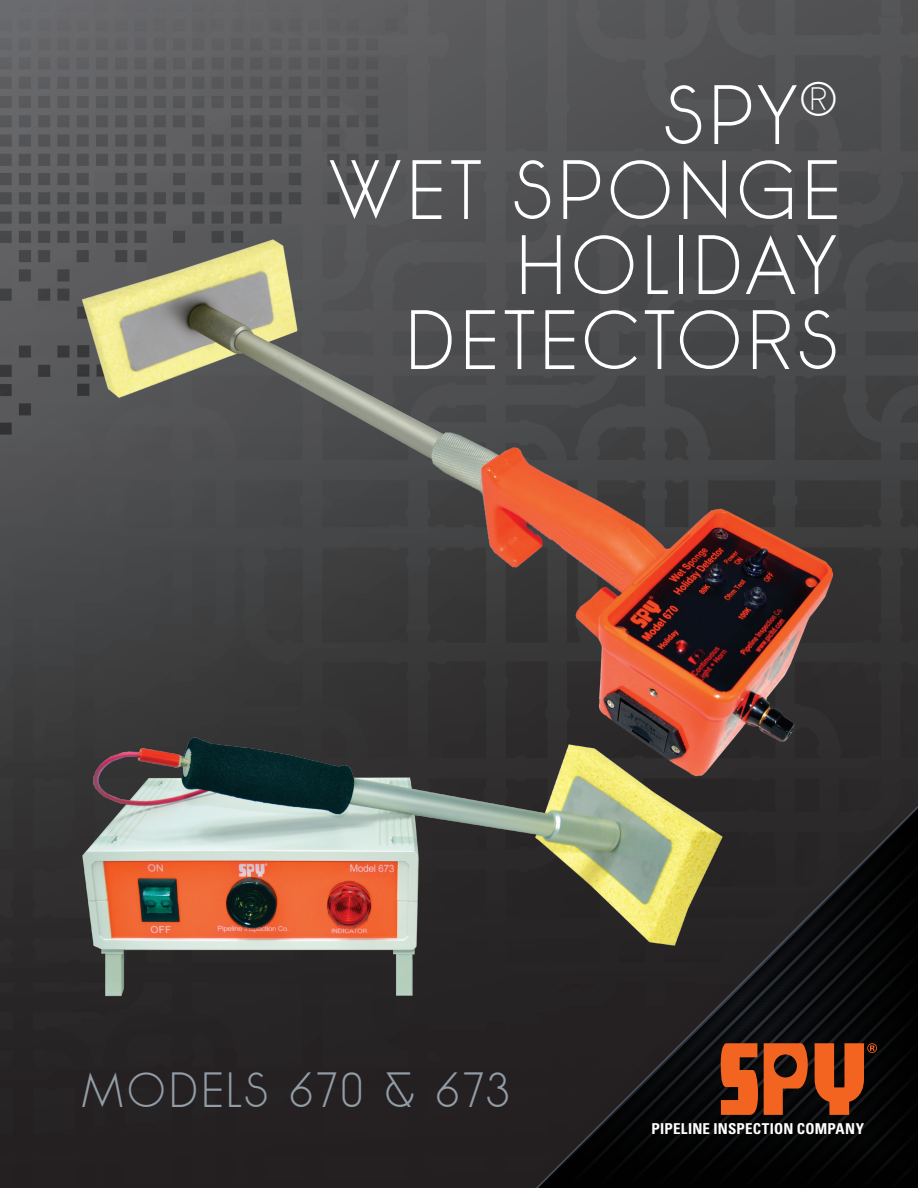
<style>
.page{position:relative;width:918px;height:1188px;background:#fff}
.page>*{position:absolute;margin:0;border:0;box-sizing:border-box;transform-origin:0 0}
.t1{font:200 84px/75px "phantom";letter-spacing:.105em;color:#fff;text-align:right}
.t2{font:200 49.5px "phantom";letter-spacing:.1em;color:#929da7}
.t3{font:700 condensed 15px "Univers";letter-spacing:.015em;color:#fff}
</style>
<div class="page">
<img style="left:0;top:0;width:918px;height:650px">
<img style="left:0;top:650px;width:918px;height:538px">
<div style="left:512px;top:782px;width:406px;height:406px;background:#231f20"></div>
<svg style="left:536px;top:791px;width:382px;height:397px"></svg>
<img style="left:81px;top:239px;width:756px;height:540px">
<img style="left:79px;top:735px;width:648px;height:264px">
<svg style="left:721px;top:1043px;width:37px;height:72px;background:#c1511c"></svg>
<svg style="left:764px;top:1043px;width:44px;height:72px;background:#9b4219"></svg>
<svg style="left:815px;top:1043px;width:62px;height:72px;background:#8d3c16"></svg>
<p class="t1" style="left:328px;top:78px;width:510px">SPY<sup>®<br></sup>WET SPONGE<br>HOLIDAY<br>DETECTORS</p>
<p class="t2" style="left:81px;top:1061px;width:430px">MODELS 670 &amp; 673</p>
<p class="t3" style="left:652px;top:1119px;width:214px">PIPELINE INSPECTION COMPANY</p>
</div>
